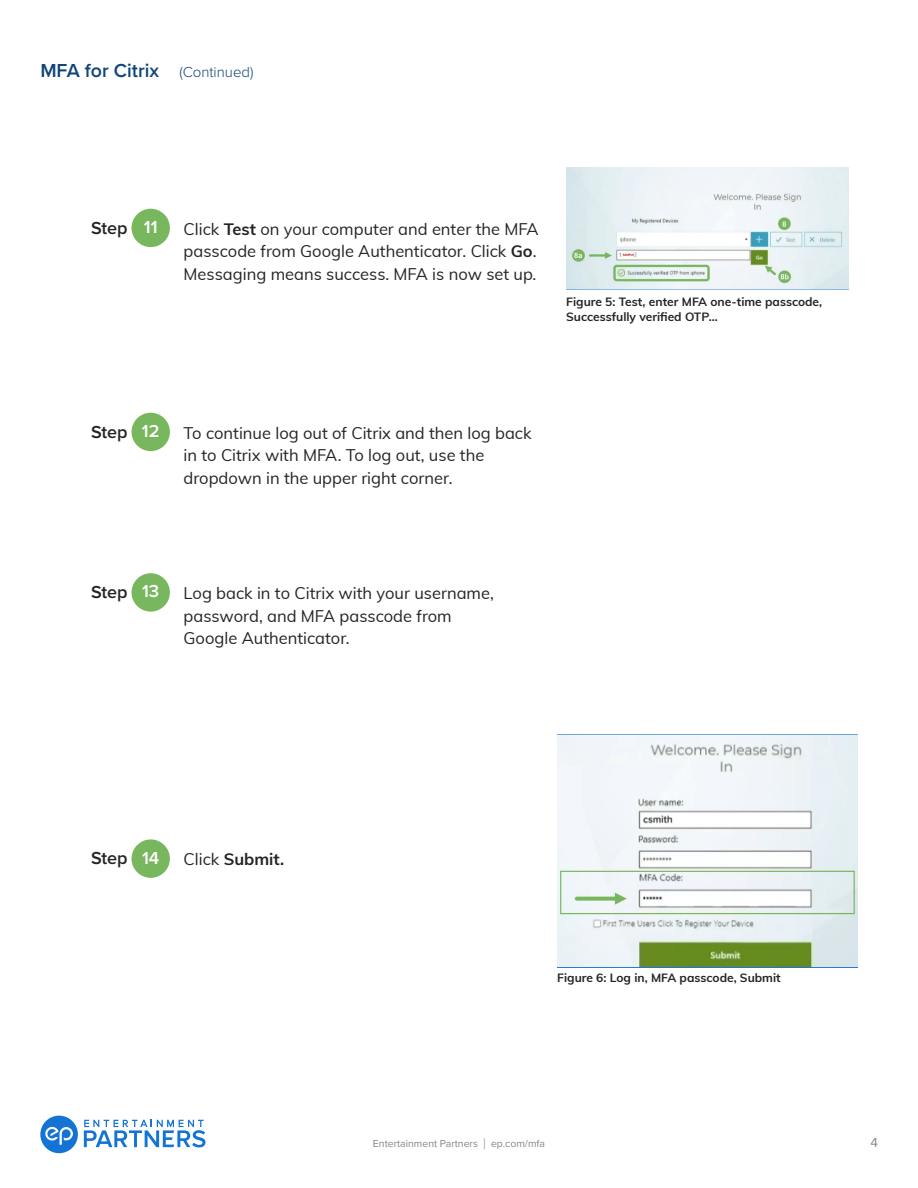
<style>
.page{position:relative;width:918px;height:1188px;background:#fff}
.page>*{position:absolute;margin:0;border:0;box-sizing:border-box;transform-origin:0 0}
.t1{font:600 19.5px "Proxima Nova";color:#10457a}
.t2{font:600 18px "Proxima Nova";color:#242424}
.t3{font:600 18px "Proxima Nova";color:#fff}
.t4{font:16.5px/22.5px "Muli";color:#242424}
.t5{font:700 16.5px "Muli";color:#242424}
.t6{font:13.5px "Proxima Nova";color:#848689}
.t7{font:700 12px/15px "Muli";color:#242424}
.t8{font:10.5px "Proxima Nova";color:#848689}
.s1{font-weight:300;font-size:15px}
.s2{font-weight:700}
.s3{font-weight:400}
.s4{font-size:15.75px}
</style>
<div class="page">
<svg style="left:84px;top:1120px;width:121px;height:27px"></svg>
<svg style="left:40px;top:1116px;width:38px;height:37px"></svg>
<div style="left:132px;top:209px;width:38px;height:38px;background:#78b75e;border-radius:50%"></div>
<svg style="left:566px;top:167px;width:282px;height:122px"></svg>
<div style="left:132px;top:413px;width:38px;height:38px;background:#78b75e;border-radius:50%"></div>
<div style="left:132px;top:573px;width:38px;height:39px;background:#78b75e;border-radius:50%"></div>
<div style="left:132px;top:839px;width:38px;height:39px;background:#78b75e;border-radius:50%"></div>
<svg style="left:557px;top:735px;width:300px;height:232px"></svg>
<div style="left:557px;top:766px;width:25px;height:38px;background:#f3f6fb"></div>
<p class="t1" style="left:40px;top:56px;width:215px">MFA for Citrix <span class="s1">(Continued)</span></p>
<p class="t2" style="left:91px;top:214px;width:38px">Step</p>
<p class="t3" style="left:144px;top:214px;width:15px">11</p>
<p class="t4" style="left:184px;top:217px;width:357px">Click <span class="s2">Test</span> on your computer and enter the MFA passcode from Google Authenticator. Click <span class="s2">Go</span>.<br>Messaging means success. MFA is now set up.</p>
<p class="t7" style="left:566px;top:294px;width:257px">Figure 5: Test, enter MFA one-time passcode,<br>Successfully verified OTP…</p>
<p class="t2" style="left:91px;top:418px;width:38px">Step</p>
<p class="t3" style="left:142px;top:418px;width:19px">12</p>
<p class="t4" style="left:184px;top:421px;width:350px">To continue log out of Citrix and then log back in to Citrix with MFA. To log out, use the</p>
<p class="t4" style="left:184px;top:466px;width:270px">dropdown in the upper right corner.</p>
<p class="t2" style="left:91px;top:579px;width:38px">Step</p>
<p class="t3" style="left:142px;top:578px;width:19px">13</p>
<p class="t4" style="left:184px;top:581px;width:312px">Log back in to Citrix with your username, password, and MFA passcode from</p>
<p class="t4" style="left:184px;top:626px;width:168px">Google Authenticator.</p>
<p class="t2" style="left:91px;top:845px;width:38px">Step</p>
<p class="t3" style="left:142px;top:844px;width:19px">14</p>
<p class="t5" style="left:184px;top:847px;width:102px"><span class="s3">Click</span> Submit.</p>
<p class="t7" style="left:557px;top:970px;width:225px">Figure 6: Log in, MFA passcode, Submit</p>
<p class="t8" style="left:373px;top:1136px;width:174px">Entertainment Partners <span class="s4">|</span> ep.com/mfa</p>
<p class="t6" style="left:871px;top:1132px;width:9px">4</p>
</div>
